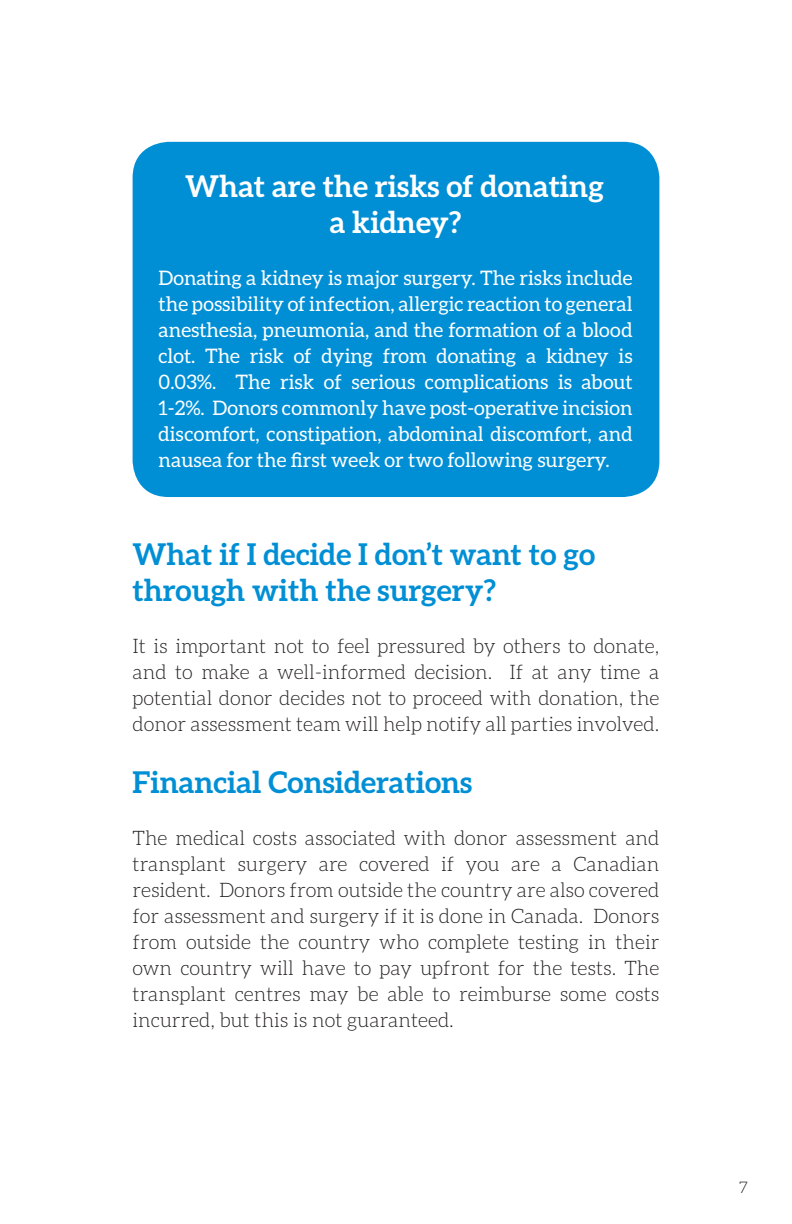
<style>
.page{position:relative;width:792px;height:1224px;background:#fff}
.page>*{position:absolute;margin:0;border:0;box-sizing:border-box;transform-origin:0 0}
.t1{font:700 30px/36px "Aleo";color:#008fd5}
.t2{font:700 30px "Aleo";color:#fff}
.t3{font:300 20px/26px "Aleo";color:#231f20;text-align:justify}
.t4{font:20px/26px "Aleo";color:#fff;text-align:justify}
.t5{font:300 16px "Aleo";color:#231f20}
</style>
<div class="page">
<div style="left:133px;top:142px;width:526px;height:355px;background:#008fd5;border-radius:36px"></div>
<p class="t2" style="left:185px;top:168px;width:420px">What are the risks of donating</p>
<p class="t2" style="left:330px;top:204px;width:133px">a kidney?</p>
<p class="t4" style="left:159px;top:264px;width:476px">Donating a kidney is major surgery. The risks include the possibility of infection, allergic reaction to general anesthesia, pneumonia, and the formation of a blood clot. The risk of dying from donating a kidney is 0.03%. The risk of serious complications is about 1-2%. Donors commonly have post-operative incision discomfort, constipation, abdominal discomfort, and nausea for the first week or two following surgery.</p>
<p class="t1" style="left:133px;top:536px;width:464px">What if I decide I don’t want to go through with the surgery?</p>
<p class="t3" style="left:133px;top:633px;width:528px">It is important not to feel pressured by others to donate, and to make a well-informed decision. If at any time a potential donor decides not to proceed with donation, the donor assessment team will help notify all parties involved.</p>
<p class="t1" style="left:133px;top:764px;width:341px">Financial Considerations</p>
<p class="t3" style="left:133px;top:825px;width:528px">The medical costs associated with donor assessment and transplant surgery are covered if you are a Canadian resident. Donors from outside the country are also covered for assessment and surgery if it is done in Canada. Donors from outside the country who complete testing in their own country will have to pay upfront for the tests. The transplant centres may be able to reimburse some costs incurred, but this is not guaranteed.</p>
<p class="t5" style="left:739px;top:1179px;width:10px">7</p>
</div>
